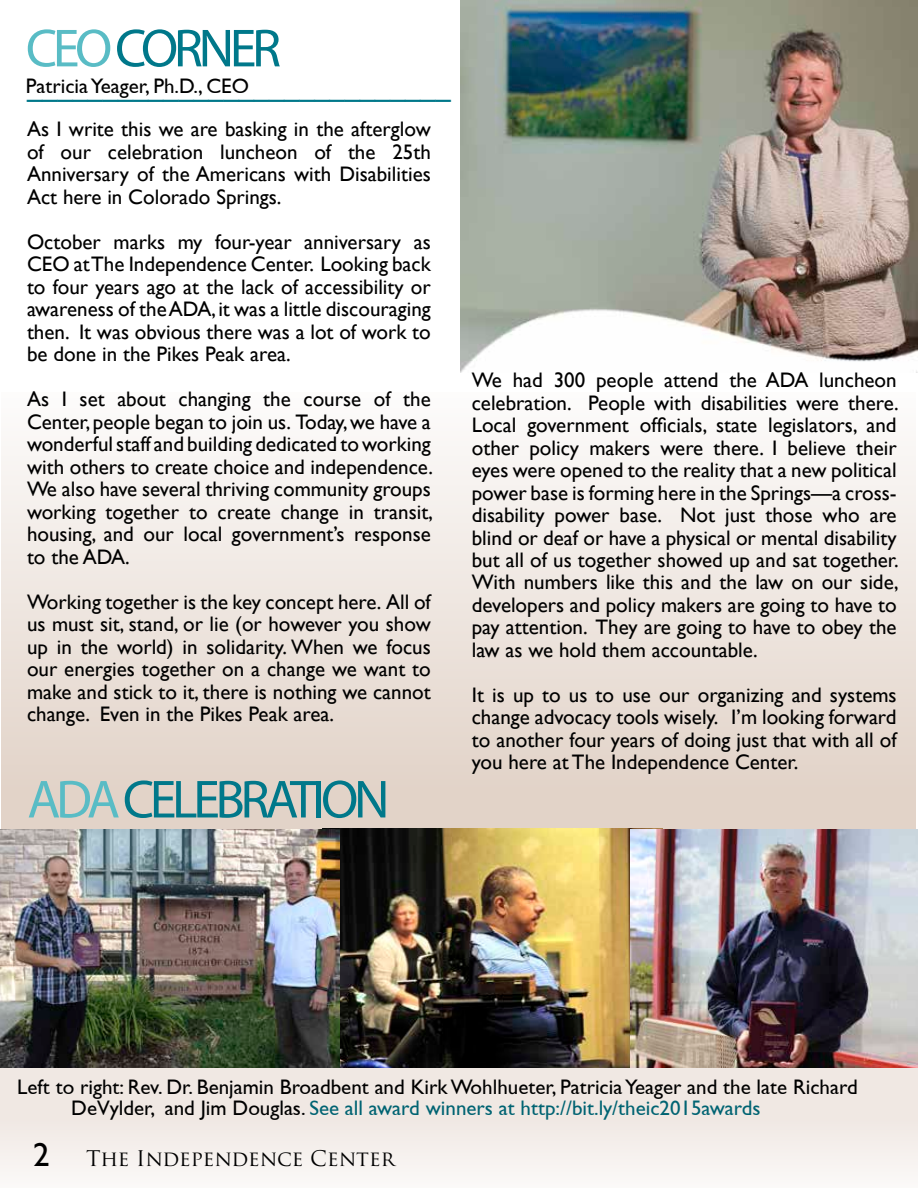
<style>
.page{position:relative;width:918px;height:1188px;background:#fff}
.page>*{position:absolute;margin:0;border:0;box-sizing:border-box;transform-origin:0 0}
.t1{font:54px "Myriad Pro";letter-spacing:-.08em;color:#00788a}
.t2{font:36px "Myriad Pro";color:#00788a}
.t3{font:21px/22.5px "Gill Sans";color:#000;text-align:justify}
.t4{font:21px/21px "Gill Sans";color:#000}
.t5{font:21px "Trajan Pro";color:#000}
.s1{color:#59bcc5}
.s2{color:#006372}
.s3{font-family:"Gill Sans";font-size:33px}
</style>
<div class="page">
<div style="left:2px;top:392px;width:914px;height:438px;background:linear-gradient(to bottom,#fdfcfb,#dfcfc3)"></div>
<img style="left:461px;top:0;width:457px;height:373px">
<img style="left:340px;top:829px;width:290px;height:239px">
<img style="left:630px;top:829px;width:288px;height:239px">
<img style="left:0;top:829px;width:340px;height:239px">
<div style="left:0;top:1068px;width:918px;height:120px;background:linear-gradient(to right,#f3ede9,#f3ede9)"></div>
<h1 class="t1" style="left:26px;top:15px;width:257px"><span class="s1">CEO</span> CORNER</h1>
<p class="t4" style="left:26px;top:76px;width:225px">Patricia Yeager, Ph.D., CEO</p>
<h2 class="t2" style="left:26px;top:76px;width:428px">––––––––––––––––––––––––––––</h2>
<p class="t3" style="left:27px;top:118px;width:405px">As I write this we are basking in the afterglow of our celebration luncheon of the 25th Anniversary of the Americans with Disabilities Act here in Colorado Springs.</p>
<p class="t3" style="left:27px;top:231px;width:405px">October marks my four-year anniversary as CEO at The Independence Center. Looking back to four years ago at the lack of accessibility or awareness of the ADA, it was a little discouraging then. It was obvious there was a lot of work to be done in the Pikes Peak area.</p>
<p class="t3" style="left:27px;top:388px;width:407px">As I set about changing the course of the Center, people began to join us. Today, we have a wonderful staff and building dedicated to working with others to create choice and independence.<br>We also have several thriving community groups working together to create change in transit, housing, and our local government’s response to the ADA.</p>
<p class="t3" style="left:27px;top:591px;width:405px">Working together is the key concept here. All of us must sit, stand, or lie (or however you show up in the world) in solidarity. When we focus our energies together on a change we want to make and stick to it, there is nothing we cannot change. Even in the Pikes Peak area.</p>
<h1 class="t1" style="left:27px;top:766px;width:364px"><span class="s1">ADA</span> CELEBRATION</h1>
<p class="t3" style="left:472px;top:369px;width:429px">We had 300 people attend the ADA luncheon celebration. People with disabilities were there.<br>Local government officials, state legislators, and other policy makers were there. I believe their eyes were opened to the reality that a new political power base is forming here in the Springs—a cross&shy;disability power base. Not just those who are blind or deaf or have a physical or mental disability but all of us together showed up and sat together.<br>With numbers like this and the law on our side, developers and policy makers are going to have to pay attention. They are going to have to obey the law as we hold them accountable.</p>
<p class="t3" style="left:472px;top:684px;width:426px">It is up to us to use our organizing and systems change advocacy tools wisely. I’m looking forward to another four years of doing just that with all of you here at The Independence Center.</p>
<p class="t4" style="left:71px;top:1076px;width:788px;text-indent:-54px">Left to right: Rev. Dr. Benjamin Broadbent and Kirk Wohlhueter, Patricia Yeager and the late Richard<br>DeVylder, and Jim Douglas. <span class="s2">See all award winners at http://bit.ly/theic2015awards</span></p>
<p class="t5" style="left:33px;top:1145px;width:363px"><span class="s3">2</span> The Independence Center</p>
</div>
